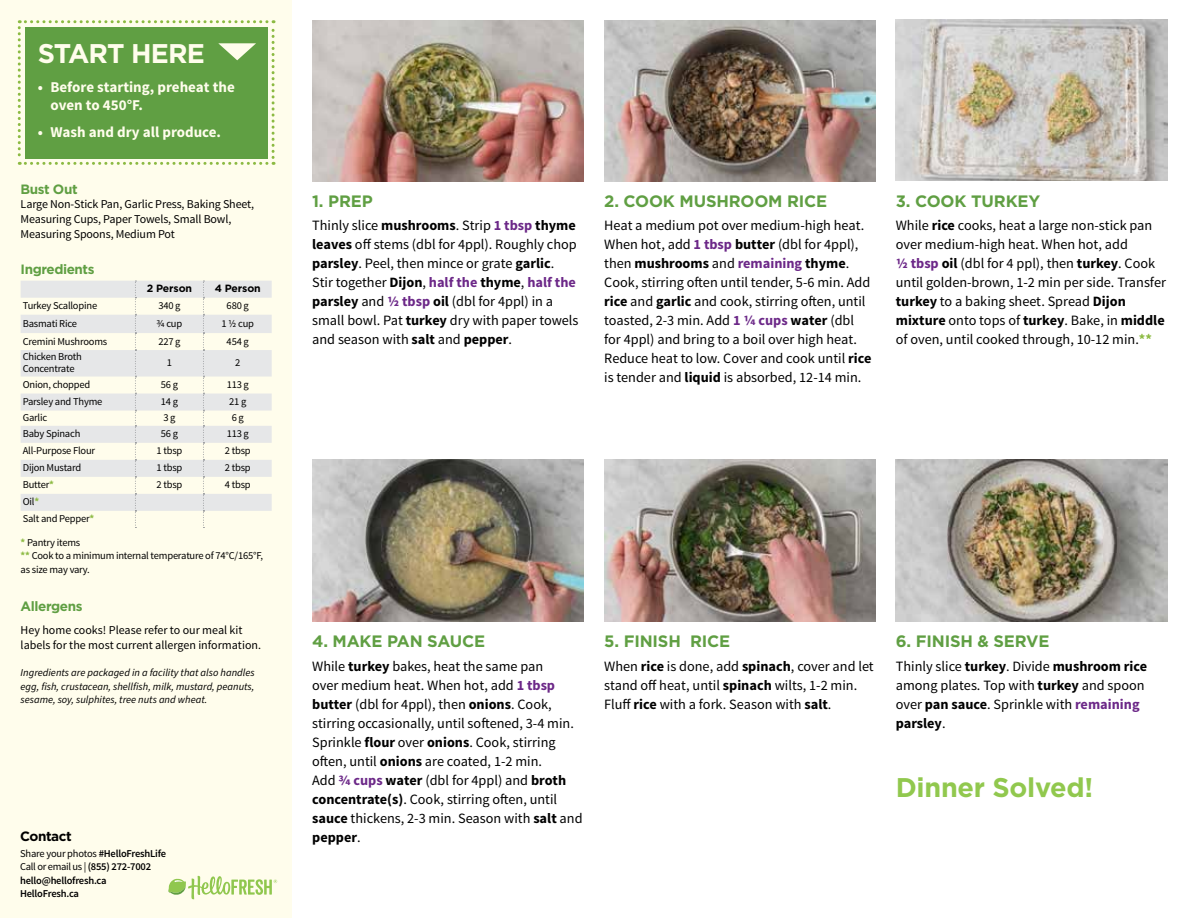
<style>
.page{position:relative;width:1188px;height:918px;background:#fff}
.page>*{position:absolute;margin:0;border:0;box-sizing:border-box;transform-origin:0 0}
.t1{font:700 27px "Gotham";letter-spacing:-.01em;color:#91c84e}
.t2{font:700 27px "Gotham";letter-spacing:-.03em;color:#fffdec}
.t3{font:700 16.5px "Gotham";letter-spacing:-.01em;color:#609f43}
.t4{font:700 15px/18px "Source Sans Pro";color:#fffdec}
.t5{font:14.25px/19px "Source Sans Pro";color:#000}
.t6{font:700 13.5px "Gotham";letter-spacing:-.03em;color:#609f43}
.t7{font:700 13.5px "Gotham";letter-spacing:-.03em;color:#000}
.t8{font:12px/15.3px "Source Sans Pro";letter-spacing:-.01em;color:#000}
.t9{font:10.5px/13.6px "Source Sans Pro";letter-spacing:-.02em;color:#000}
.t10{font:italic 10.5px/13.5px "Source Sans Pro";color:#000;text-align:justify}
.t11{font:600 10.5px/13.5px "Source Sans Pro";letter-spacing:-.02em;color:#000}
.t12{font:700 10.5px "Gotham";letter-spacing:-.01em;color:#000}
.s1{font-weight:700;color:#8cba42}
.s2{font-weight:400}
.s3{font-weight:700}
.s4{font-weight:700;color:#6c2888}
</style>
<div class="page">
<div style="left:0;top:0;width:292px;height:918px;background:#fffdec"></div>
<svg style="left:21px;top:281px;width:251px;height:230px;fill:#e6e7e8"></svg>
<svg style="left:203px;top:281px;width:1px;height:247px"></svg>
<svg style="left:135px;top:281px;width:1px;height:247px"></svg>
<svg style="left:168px;top:876px;width:109px;height:23px"></svg>
<svg style="left:18px;top:20px;width:257px;height:145px;background:#74ab57"></svg>
<img style="left:312px;top:459px;width:272px;height:162px">
<img style="left:604px;top:459px;width:272px;height:162px">
<img style="left:896px;top:459px;width:271px;height:162px">
<img style="left:896px;top:20px;width:272px;height:160px">
<img style="left:604px;top:20px;width:272px;height:161px">
<img style="left:312px;top:20px;width:272px;height:161px">
<h1 class="t2" style="left:38px;top:35px;width:169px">START HERE</h1>
<p class="t4" style="left:50px;top:79px;width:186px;text-indent:-13px">• Before starting, preheat the oven to 450°F.</p>
<p class="t4" style="left:38px;top:123px;width:185px">• Wash and dry all produce.</p>
<p class="t6" style="left:21px;top:180px;width:59px">Bust Out</p>
<p class="t8" style="left:21px;top:196px;width:235px">Large Non-Stick Pan, Garlic Press, Baking Sheet,<br>Measuring Cups, Paper Towels, Small Bowl,<br>Measuring Spoons, Medium Pot</p>
<p class="t6" style="left:21px;top:260px;width:75px">Ingredients</p>
<p class="t12" style="left:147px;top:282px;width:47px">2 Person</p>
<p class="t12" style="left:215px;top:282px;width:48px">4 Person</p>
<p class="t9" style="left:23px;top:299px;width:76px">Turkey Scallopine</p>
<p class="t9" style="left:158px;top:299px;width:24px">340 g</p>
<p class="t9" style="left:227px;top:299px;width:24px">680 g</p>
<p class="t9" style="left:23px;top:317px;width:56px">Basmati Rice</p>
<p class="t9" style="left:157px;top:317px;width:27px">3/4 cup</p>
<p class="t9" style="left:221px;top:317px;width:34px">1 1/2 cup</p>
<p class="t9" style="left:23px;top:334px;width:86px">Cremini Mushrooms</p>
<p class="t9" style="left:158px;top:334px;width:24px">227 g</p>
<p class="t9" style="left:227px;top:334px;width:24px">454 g</p>
<p class="t9" style="left:23px;top:351px;width:61px;line-height:12px">Chicken Broth<br>Concentrate</p>
<p class="t9" style="left:167px;top:356px;width:7px">1</p>
<p class="t9" style="left:235px;top:356px;width:7px">2</p>
<p class="t9" style="left:23px;top:378px;width:69px">Onion, chopped</p>
<p class="t9" style="left:161px;top:378px;width:19px">56 g</p>
<p class="t9" style="left:227px;top:378px;width:24px">113 g</p>
<p class="t9" style="left:23px;top:395px;width:81px">Parsley and Thyme</p>
<p class="t9" style="left:161px;top:395px;width:19px">14 g</p>
<p class="t9" style="left:229px;top:395px;width:19px">21 g</p>
<p class="t9" style="left:23px;top:411px;width:26px">Garlic</p>
<p class="t9" style="left:163px;top:411px;width:14px">3 g</p>
<p class="t9" style="left:232px;top:411px;width:14px">6 g</p>
<p class="t9" style="left:23px;top:427px;width:59px">Baby Spinach</p>
<p class="t9" style="left:161px;top:427px;width:19px">56 g</p>
<p class="t9" style="left:227px;top:427px;width:24px">113 g</p>
<p class="t9" style="left:23px;top:444px;width:74px">All-Purpose Flour</p>
<p class="t9" style="left:157px;top:444px;width:27px">1 tbsp</p>
<p class="t9" style="left:225px;top:444px;width:27px">2 tbsp</p>
<p class="t9" style="left:23px;top:461px;width:60px">Dijon Mustard</p>
<p class="t9" style="left:157px;top:461px;width:27px">1 tbsp</p>
<p class="t9" style="left:225px;top:461px;width:27px">2 tbsp</p>
<p class="t9" style="left:23px;top:478px;width:33px">Butter<span class="s1">*</span></p>
<p class="t9" style="left:157px;top:478px;width:27px">2 tbsp</p>
<p class="t9" style="left:225px;top:478px;width:27px">4 tbsp</p>
<p class="t9" style="left:23px;top:494px;width:73px;line-height:17px">Oil<span class="s1">*<br></span>Salt and Pepper<span class="s1">*</span></p>
<p class="t9" style="left:21px;top:536px;width:244px"><span class="s1">*</span> Pantry items<br><span class="s1">**</span> Cook to a minimum internal temperature of 74°C/165°F, as size may vary.</p>
<p class="t6" style="left:21px;top:598px;width:63px">Allergens</p>
<p class="t8" style="left:21px;top:622px;width:242px">Hey home cooks! Please refer to our meal kit labels for the most current allergen information.</p>
<p class="t10" style="left:21px;top:666px;width:236px">Ingredients are packaged in a facility that also handles egg, fish, crustacean, shellfish, milk, mustard, peanuts, sesame, soy, sulphites, tree nuts and wheat.</p>
<p class="t7" style="left:20px;top:827px;width:53px">Contact</p>
<p class="t11" style="left:20px;top:847px;width:147px"><span class="s2">Share your photos</span> #HelloFreshLife<br><span class="s2">Call or email us |</span> (855) 272-7002 hello@hellofresh.ca<br>HelloFresh.ca</p>
<p class="t3" style="left:312px;top:190px;width:62px">1. PREP</p>
<p class="t5" style="left:312px;top:216px;width:268px">Thinly slice <span class="s3">mushrooms</span>. Strip <span class="s4">1 tbsp</span> <span class="s3">thyme leaves</span> off stems (dbl for 4ppl). Roughly chop <span class="s3">parsley</span>. Peel, then mince or grate <span class="s3">garlic</span>.<br>Stir together <span class="s3">Dijon</span>, <span class="s4">half the</span> <span class="s3">thyme</span>, <span class="s4">half the </span><span class="s3">parsley</span> and <span class="s4">1/2 tbsp</span> <span class="s3">oil</span> (dbl for 4ppl) in a small bowl. Pat <span class="s3">turkey</span> dry with paper towels and season with <span class="s3">salt</span> and <span class="s3">pepper</span>.</p>
<p class="t3" style="left:604px;top:190px;width:225px">2. COOK MUSHROOM RICE</p>
<p class="t5" style="left:604px;top:216px;width:269px">Heat a medium pot over medium-high heat.<br>When hot, add <span class="s4">1 tbsp</span> <span class="s3">butter</span> (dbl for 4ppl), then <span class="s3">mushrooms</span> and <span class="s4">remaining</span> <span class="s3">thyme</span>.<br>Cook, stirring often until tender, 5-6 min. Add <span class="s3">rice</span> and <span class="s3">garlic</span> and cook, stirring often, until toasted, 2-3 min. Add <span class="s4">1 1/4 cups</span> <span class="s3">water</span> (dbl for 4ppl) and bring to a boil over high heat.<br>Reduce heat to low. Cover and cook until <span class="s3">rice </span>is tender and <span class="s3">liquid</span> is absorbed, 12-14 min.</p>
<p class="t3" style="left:896px;top:190px;width:146px">3. COOK TURKEY</p>
<p class="t5" style="left:896px;top:216px;width:272px">While <span class="s3">rice</span> cooks, heat a large non-stick pan over medium-high heat. When hot, add<br><span class="s4">1/2 tbsp</span> <span class="s3">oil</span> (dbl for 4 ppl), then <span class="s3">turkey</span>. Cook until golden-brown, 1-2 min per side. Transfer <span class="s3">turkey</span> to a baking sheet. Spread <span class="s3">Dijon mixture</span> onto tops of <span class="s3">turkey</span>. Bake, in <span class="s3">middle </span>of oven, until cooked through, 10-12 min.<span class="s1">**</span></p>
<p class="t3" style="left:312px;top:631px;width:175px">4. MAKE PAN SAUCE</p>
<p class="t5" style="left:312px;top:657px;width:272px">While <span class="s3">turkey</span> bakes, heat the same pan<br>over medium heat. When hot, add <span class="s4">1 tbsp </span><span class="s3">butter</span> (dbl for 4ppl), then <span class="s3">onions</span>. Cook, stirring occasionally, until softened, 3-4 min.<br>Sprinkle <span class="s3">flour</span> over <span class="s3">onions</span>. Cook, stirring often, until <span class="s3">onions</span> are coated, 1-2 min.<br>Add <span class="s4">3/4 cups</span> <span class="s3">water</span> (dbl for 4ppl) and <span class="s3">broth concentrate(s)</span>. Cook, stirring often, until <span class="s3">sauce</span> thickens, 2-3 min. Season with <span class="s3">salt</span> and <span class="s3">pepper</span>.</p>
<p class="t3" style="left:604px;top:631px;width:128px">5. FINISH RICE</p>
<p class="t5" style="left:604px;top:657px;width:271px">When <span class="s3">rice</span> is done, add <span class="s3">spinach</span>, cover and let stand off heat, until <span class="s3">spinach</span> wilts, 1-2 min.<br>Fluff <span class="s3">rice</span> with a fork. Season with <span class="s3">salt</span>.</p>
<p class="t3" style="left:896px;top:631px;width:155px">6. FINISH &amp; SERVE</p>
<p class="t5" style="left:896px;top:657px;width:253px">Thinly slice <span class="s3">turkey</span>. Divide <span class="s3">mushroom rice </span>among plates. Top with <span class="s3">turkey</span> and spoon over <span class="s3">pan sauce</span>. Sprinkle with <span class="s4">remaining </span><span class="s3">parsley</span>.</p>
<h1 class="t1" style="left:896px;top:769px;width:199px">Dinner Solved!</h1>
</div>
